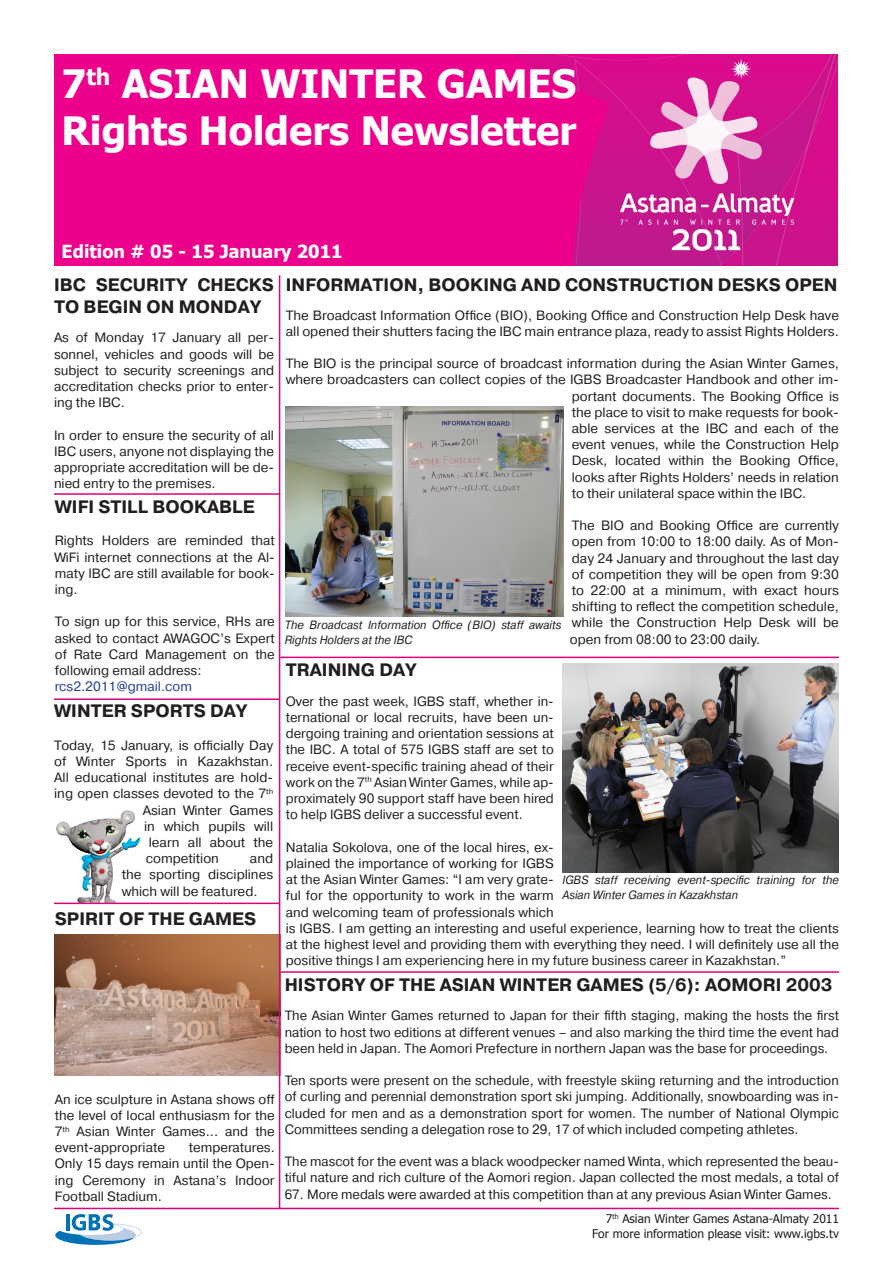
<style>
.page{position:relative;width:893px;height:1263px;background:#fff}
.page>*{position:absolute;margin:0;border:0;box-sizing:border-box;transform-origin:0 0}
.t1{font:700 39px "Tahoma";color:#fff}
.t2{font:700 18px/21.6px "DS Pragmatica";color:#231f20}
.t3{font:700 18px "Tahoma";color:#fff}
.t4{font:13.5px/16.2px "DS Pragmatica";color:#231f20;text-align:justify}
.t5{font:13.5px "DS Pragmatica";color:#253f8e}
.t6{font:italic 12px/15px "DS Pragmatica";color:#231f20;scale:.93 1}
.t7{font:12px "Tahoma";color:#231f20}
</style>
<div class="page">
<img style="left:54px;top:54px;width:784px;height:211px">
<svg style="left:55px;top:1214px;width:87px;height:31px"></svg>
<hr style="left:54px;top:1208px;width:785px;height:1px;background:#dd037b">
<hr style="left:280px;top:971px;width:559px;height:2px;background:#dd037b">
<img style="left:562px;top:663px;width:276px;height:210px">
<img style="left:286px;top:406px;width:277px;height:211px">
<hr style="left:54px;top:493px;width:225px;height:2px;background:#dd037b">
<img style="left:56px;top:810px;width:71px;height:92px">
<hr style="left:280px;top:657px;width:559px;height:1px;background:#dd037b">
<hr style="left:54px;top:698px;width:225px;height:2px;background:#dd037b">
<hr style="left:54px;top:902px;width:225px;height:2px;background:#dd037b">
<img style="left:54px;top:934px;width:225px;height:141px">
<hr style="left:279px;top:275px;width:1px;height:934px;background:#dd037b">
<p class="t1" style="left:62px;top:59px;width:516px">7<sup>th</sup> ASIAN WINTER GAMES</p>
<p class="t1" style="left:62px;top:106px;width:516px">Rights Holders Newsletter</p>
<p class="t3" style="left:62px;top:240px;width:283px">Edition # 05 - 15 January 2011</p>
<p class="t2" style="left:54px;top:274px;width:222px">IBC SECURITY CHECKS<br>TO BEGIN ON MONDAY</p>
<p class="t4" style="left:54px;top:330px;width:222px">As of Monday 17 January all per&shy;sonnel, vehicles and goods will be subject to security screenings and accreditation checks prior to enter&shy;ing the IBC.</p>
<p class="t4" style="left:54px;top:427px;width:222px">In order to ensure the security of all IBC users, anyone not displaying the appropriate accreditation will be de&shy;nied entry to the premises.</p>
<p class="t2" style="left:55px;top:496px;width:201px">WIFI STILL BOOKABLE</p>
<p class="t4" style="left:55px;top:533px;width:222px">Rights Holders are reminded that WiFi internet connections at the Al&shy;maty IBC are still available for book&shy;ing.</p>
<p class="t4" style="left:55px;top:614px;width:222px">To sign up for this service, RHs are asked to contact AWAGOC’s Expert of Rate Card Management on the following email address:</p>
<p class="t5" style="left:55px;top:679px;width:139px">rcs2.2011@gmail.com</p>
<p class="t2" style="left:54px;top:701px;width:195px">WINTER SPORTS DAY</p>
<p class="t4" style="left:54px;top:737px;width:221px">Today, 15 January, is officially Day</p>
<p class="t4" style="left:54px;top:753px;width:220px">of Winter Sports in Kazakhstan.</p>
<p class="t4" style="left:54px;top:770px;width:221px">All educational institutes are hold-</p>
<p class="t4" style="left:54px;top:786px;width:221px">ing open classes devoted to the 7<sup>th</sup></p>
<p class="t4" style="left:143px;top:802px;width:132px">Asian Winter Games</p>
<p class="t4" style="left:144px;top:818px;width:131px">in which pupils will</p>
<p class="t4" style="left:149px;top:834px;width:126px">learn all about the</p>
<p class="t4" style="left:146px;top:851px;width:75px">competition</p>
<p class="t4" style="left:122px;top:851px;width:153px;text-indent:128px">and the sporting disciplines which will be featured.</p>
<p class="t2" style="left:55px;top:909px;width:203px">SPIRIT OF THE GAMES</p>
<p class="t4" style="left:55px;top:1091px;width:222px">An ice sculpture in Astana shows off the level of local enthusiasm for the 7<sup>th</sup> Asian Winter Games... and the event-appropriate</p>
<p class="t4" style="left:55px;top:1140px;width:222px;text-indent:134px">temperatures.<br>Only 15 days remain until the Open&shy;ing Ceremony in Astana’s Indoor Football Stadium.</p>
<p class="t2" style="left:286px;top:275px;width:553px">INFORMATION, BOOKING AND CONSTRUCTION DESKS OPEN</p>
<p class="t4" style="left:286px;top:307px;width:555px">The Broadcast Information Office (BIO), Booking Office and Construction Help Desk have all opened their shutters facing the IBC main entrance plaza, ready to assist Rights Holders.</p>
<p class="t4" style="left:286px;top:356px;width:555px">The BIO is the principal source of broadcast information during the Asian Winter Games,</p>
<p class="t4" style="left:286px;top:372px;width:555px">where broadcasters can collect copies of the IGBS Broadcaster Handbook and other im-</p>
<p class="t4" style="left:572px;top:388px;width:269px">portant documents. The Booking Office is</p>
<p class="t4" style="left:572px;top:404px;width:269px">the place to visit to make requests for book-</p>
<p class="t4" style="left:572px;top:420px;width:269px">able services at the IBC and each of the</p>
<p class="t4" style="left:572px;top:437px;width:269px">event venues, while the Construction Help</p>
<p class="t4" style="left:572px;top:453px;width:269px">Desk, located within the Booking Office,</p>
<p class="t4" style="left:572px;top:469px;width:269px">looks after Rights Holders’ needs in relation</p>
<p class="t4" style="left:572px;top:485px;width:236px">to their unilateral space within the IBC.</p>
<p class="t4" style="left:570px;top:518px;width:271px">The BIO and Booking Office are currently open from 10:00 to 18:00 daily. As of Mon&shy;day 24 January and throughout the last day of competition they will be open from 9:30 to 22:00 at a minimum, with exact hours shifting to reflect the competition schedule, while the Construction Help Desk will be open from 08:00 to 23:00 daily.</p>
<p class="t6" style="left:285px;top:618px;width:299px">The Broadcast Information Office (BIO) staff awaits<br>Rights Holders at the IBC</p>
<p class="t2" style="left:286px;top:659px;width:132px">TRAINING DAY</p>
<p class="t4" style="left:286px;top:693px;width:270px">Over the past week, IGBS staff, whether in&shy;ternational or local recruits, have been un&shy;dergoing training and orientation sessions at the IBC. A total of 575 IGBS staff are set to receive event-specific training ahead of their work on the 7<sup>th</sup> Asian Winter Games, while ap&shy;proximately 90 support staff have been hired to help IGBS deliver a successful event.</p>
<p class="t4" style="left:286px;top:839px;width:555px;text-align:left">Natalia Sokolova, one of the local hires, ex-<br>plained the importance of working for IGBS<br>at the Asian Winter Games: “I am very grate-<br>ful for the opportunity to work in the warm<br>and welcoming team of professionals which<br>is IGBS. I am getting an interesting and useful experience, learning how to treat the clients at the highest level and providing them with everything they need. I will definitely use all the positive things I am experiencing here in my future business career in Kazakhstan.”</p>
<p class="t6" style="left:562px;top:873px;width:299px">IGBS staff receiving event-specific training for the<br>Asian Winter Games in Kazakhstan</p>
<p class="t2" style="left:285px;top:974px;width:549px">HISTORY OF THE ASIAN WINTER GAMES (5/6): AOMORI 2003</p>
<p class="t4" style="left:285px;top:1008px;width:556px">The Asian Winter Games returned to Japan for their fifth staging, making the hosts the first nation to host two editions at different venues – and also marking the third time the event had been held in Japan. The Aomori Prefecture in northern Japan was the base for proceedings.</p>
<p class="t4" style="left:285px;top:1073px;width:556px">Ten sports were present on the schedule, with freestyle skiing returning and the introduction of curling and perennial demonstration sport ski jumping. Additionally, snowboarding was in&shy;cluded for men and as a demonstration sport for women. The number of National Olympic Committees sending a delegation rose to 29, 17 of which included competing athletes.</p>
<p class="t4" style="left:285px;top:1154px;width:556px">The mascot for the event was a black woodpecker named Winta, which represented the beau&shy;tiful nature and rich culture of the Aomori region. Japan collected the most medals, a total of</p>
<p class="t4" style="left:285px;top:1186px;width:549px">67. More medals were awarded at this competition than at any previous Asian Winter Games.</p>
<p class="t7" style="left:606px;top:1211px;width:235px">7<sup>th</sup> Asian Winter Games Astana-Almaty 2011</p>
<p class="t7" style="left:592px;top:1225px;width:248px">For more information please visit: www.igbs.tv</p>
</div>
